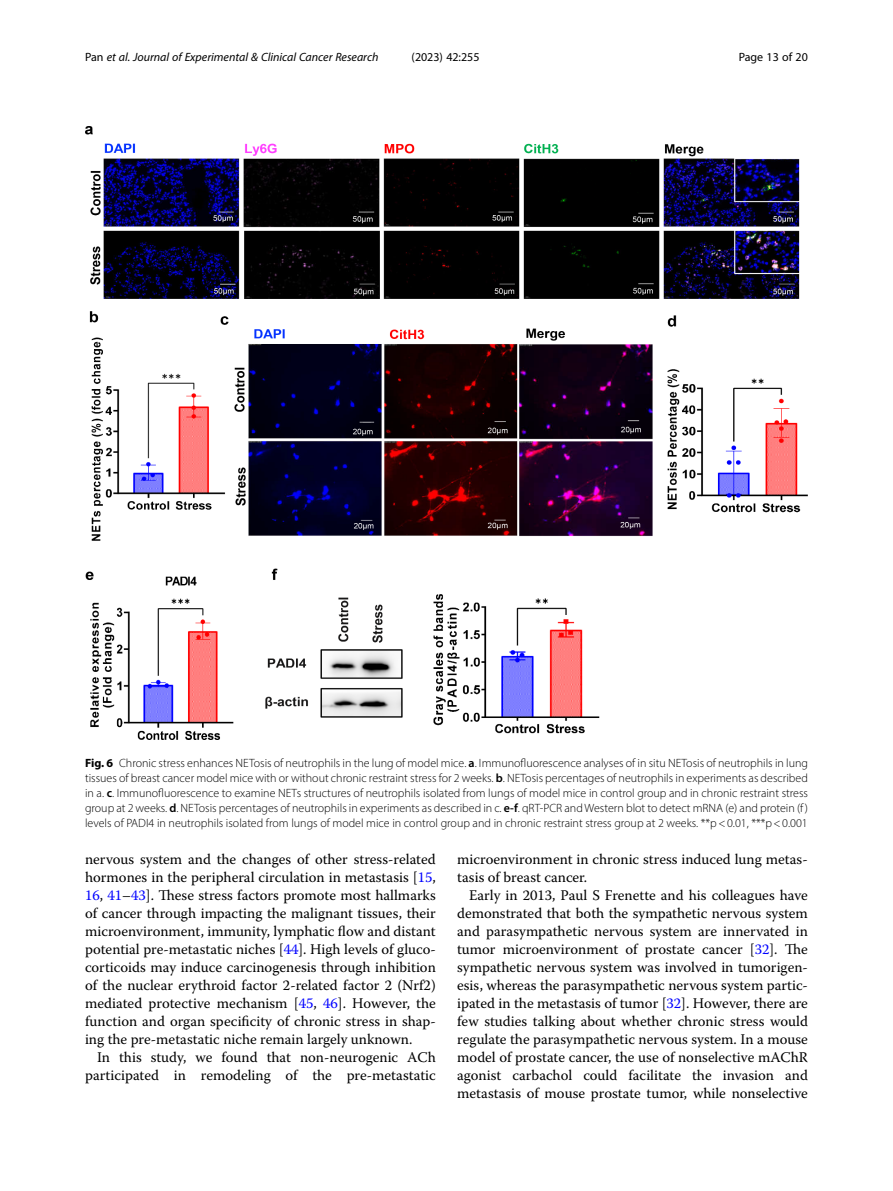
<style>
.page{position:relative;width:893px;height:1191px;background:#fff}
.page>*{position:absolute;margin:0;border:0;box-sizing:border-box;transform-origin:0 0}
.Body_Text_Indent{font:14.7px/18px "Warnock Pro";color:#000;text-align:right}
.Body_Text{font:14.7px/18px "Warnock Pro";color:#000;text-align:justify}
.Figure_Caption{font:300 12px/15px "Myriad Pro";color:#000;text-align:justify}
.t1{font:italic 12px "Myriad Pro";color:#000}
.t2{font:12px "Myriad Pro";color:#000}
.s1{font-style:normal}
.s2{font-weight:700}
.s3{font-weight:600}
.s4{color:#00f}
</style>
<div class="page">
<img style="left:85px;top:126px;width:723px;height:613px">
<p class="t1" style="left:85px;top:50px;width:295px"><span class="s1">Pan</span> et al. Journal of Experimental &amp; Clinical Cancer Research</p>
<p class="t2" style="left:412px;top:50px;width:70px">(2023) 42:255</p>
<p class="t2" style="left:739px;top:50px;width:71px">Page 13 of 20</p>
<p class="Figure_Caption" style="left:85px;top:755px;width:724px"><span class="s2">Fig. 6</span> Chronic stress enhances NETosis of neutrophils in the lung of model mice. <span class="s3">a</span>. Immunofluorescence analyses of in situ NETosis of neutrophils in lung tissues of breast cancer model mice with or without chronic restraint stress for 2 weeks. <span class="s3">b</span>. NETosis percentages of neutrophils in experiments as described in a. <span class="s3">c</span>. Immunofluorescence to examine NETs structures of neutrophils isolated from lungs of model mice in control group and in chronic restraint stress group at 2 weeks. <span class="s3">d</span>. NETosis percentages of neutrophils in experiments as described in c. <span class="s3">e-f</span>. qRT-PCR and Western blot to detect mRNA (e) and protein (f ) levels of PADI4 in neutrophils isolated from lungs of model mice in control group and in chronic restraint stress group at 2 weeks. **p&lt;0.01, ***p&lt;0.001</p>
<p class="Body_Text" style="left:85px;top:850px;width:352px">nervous system and the changes of other stress-related hormones in the peripheral circulation in metastasis [<span class="s4">15</span>, <span class="s4">16</span>, <span class="s4">41</span>–<span class="s4">43</span>]. These stress factors promote most hallmarks of cancer through impacting the malignant tissues, their microenvironment, immunity, lymphatic flow and distant potential pre-metastatic niches [<span class="s4">44</span>]. High levels of gluco&shy;corticoids may induce carcinogenesis through inhibition of the nuclear erythroid factor 2-related factor 2 (Nrf2) mediated protective mechanism [<span class="s4">45</span>, <span class="s4">46</span>]. However, the function and organ specificity of chronic stress in shap&shy;ing the pre-metastatic niche remain largely unknown.</p>
<p class="Body_Text_Indent" style="left:85px;top:1048px;width:352px">In this study, we found that non-neurogenic ACh participated in remodeling of the pre-metastatic</p>
<p class="Body_Text_Indent" style="left:457px;top:850px;width:352px;text-align:left">microenvironment in chronic stress induced lung metas&shy;tasis of breast cancer.</p>
<p class="Body_Text_Indent" style="left:457px;top:886px;width:352px;text-align:justify;text-indent:12px">Early in 2013, Paul S Frenette and his colleagues have demonstrated that both the sympathetic nervous system and parasympathetic nervous system are innervated in tumor microenvironment of prostate cancer [<span class="s4">32</span>]. The sympathetic nervous system was involved in tumorigen&shy;esis, whereas the parasympathetic nervous system partic&shy;ipated in the metastasis of tumor [<span class="s4">32</span>]. However, there are few studies talking about whether chronic stress would regulate the parasympathetic nervous system. In a mouse model of prostate cancer, the use of nonselective mAChR agonist carbachol could facilitate the invasion and metastasis of mouse prostate tumor, while nonselective</p>
</div>
